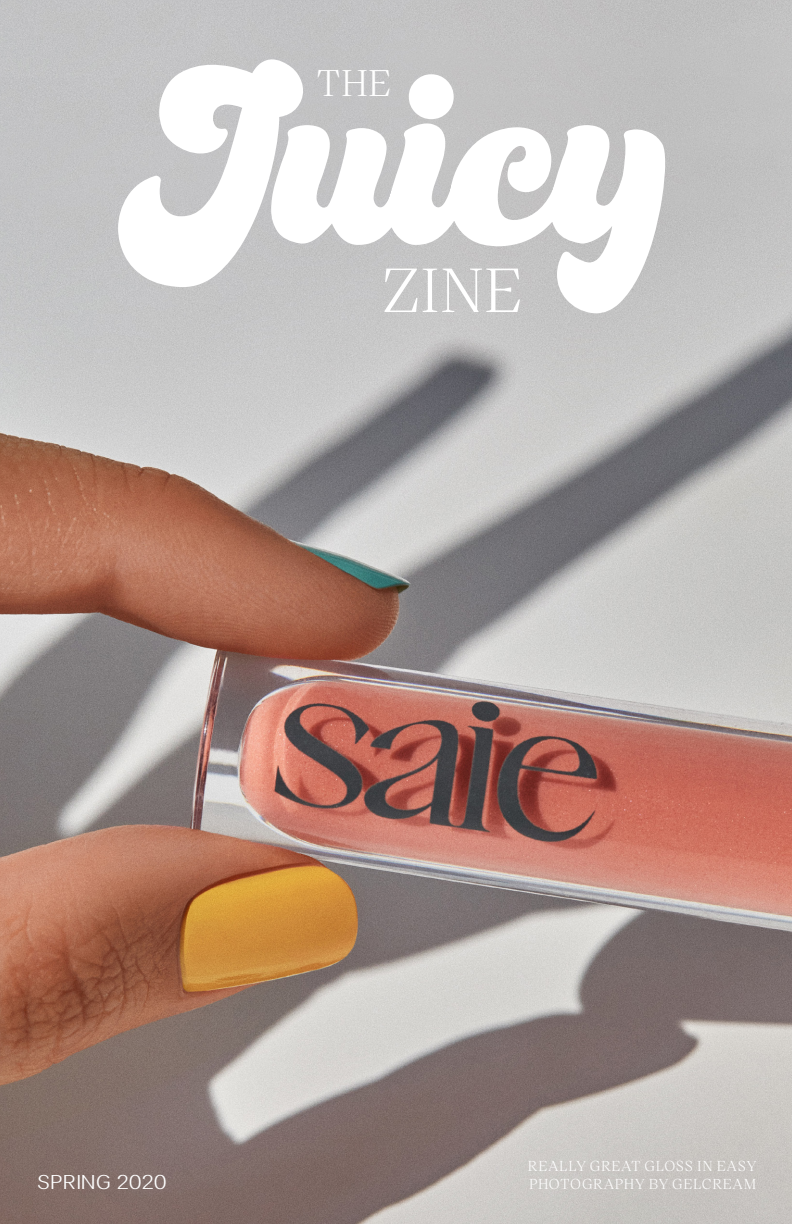
<style>
.page{position:relative;width:792px;height:1224px;background:#fff}
.page>*{position:absolute;margin:0;border:0;box-sizing:border-box;transform-origin:0 0}
.t1{font:60.4px "Victor Serif";color:#fff}
.t2{font:36px "Victor Serif";color:#fff}
.t3{font:300 20px "Ordinary Text";letter-spacing:.05em;color:#fff}
.t4{font:14px "Victor Serif";letter-spacing:.05em;color:#fff}
</style>
<div class="page">
<img style="left:0;top:0;width:792px;height:1224px">
<svg style="left:118px;top:59px;width:547px;height:254px;fill:#c7c7c8"></svg>
<div style="left:281px;top:77px;width:8px;height:8px;background:#fff"></div>
<p class="t2" style="left:316px;top:57px;width:77px">THE</p>
<p class="t1" style="left:382px;top:246px;width:142px">ZINE</p>
<p class="t4" style="left:528px;top:1156px;width:230px">REALLY GREAT GLOSS IN EASY</p>
<p class="t3" style="left:37px;top:1166px;width:131px">SPRING 2020</p>
<p class="t4" style="left:529px;top:1174px;width:229px">PHOTOGRAPHY BY GELCREAM</p>
</div>
